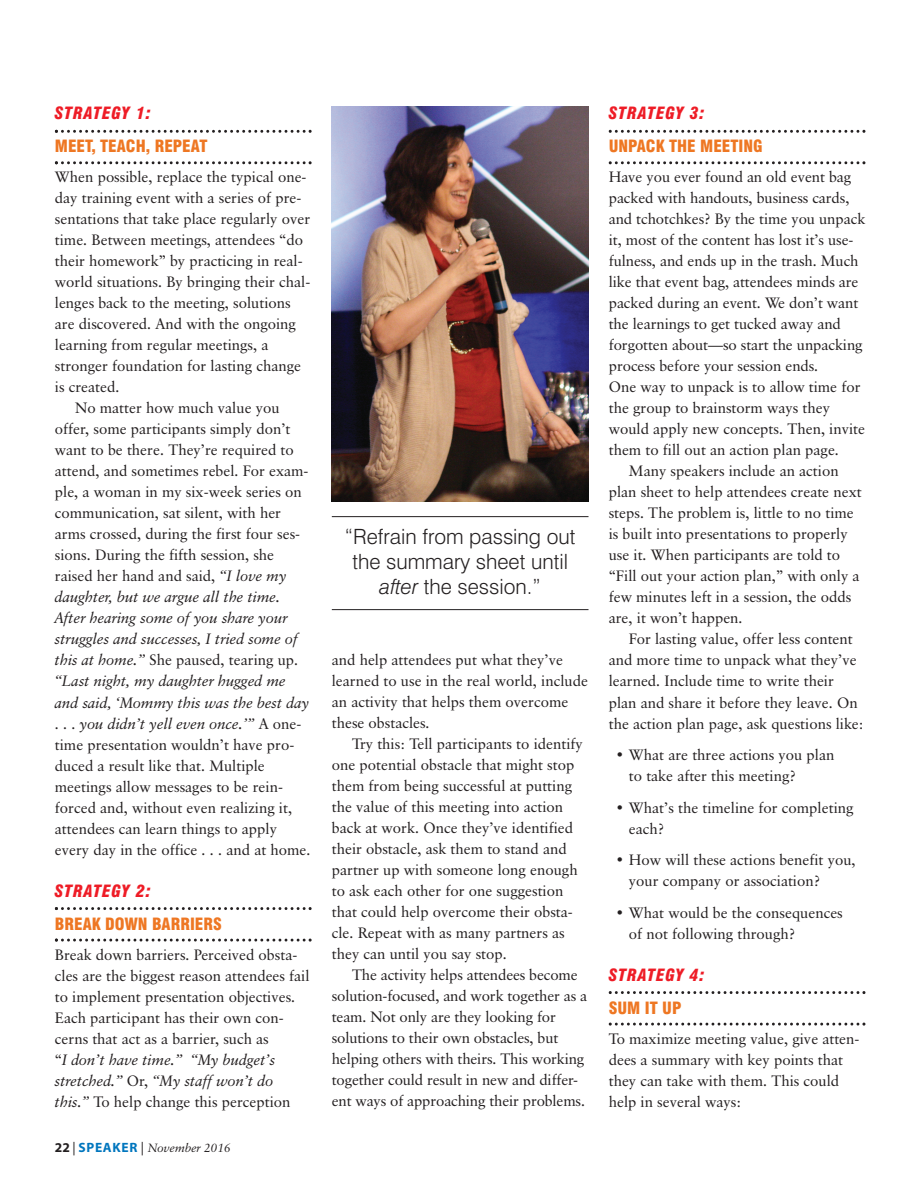
<style>
.page{position:relative;width:919px;height:1188px;background:#fff}
.page>*{position:absolute;margin:0;border:0;box-sizing:border-box;transform-origin:0 0}
.t1{font:300 21px/25.2px "Swiss 721 BT";color:#231f20;text-align:center}
.t2{font:900 condensed 16.5px "Swiss 721 BT";color:#ee7723}
.t3{font:italic 900 condensed 16.5px "Swiss 721 BT";letter-spacing:.05em;color:#ee1c26}
.t4{font:15px/21px "Classical Garamond BT";color:#231f20}
.t5{font:italic 15px "Classical Garamond BT";color:#231f20}
.t6{font:italic 12px "Classical Garamond BT";color:#231f20}
.s1{font-style:italic}
.s2{font-style:normal}
.s3{font-family:"Myriad Pro";font-weight:700;font-style:normal;font-size:13.5px}
.s4{font-family:"Myriad Pro";font-style:normal;font-size:13.5px}
.s5{font-family:"Myriad Pro";font-weight:700;font-style:normal;font-size:13.5px;color:#0076be}
</style>
<div class="page">
<svg style="left:55px;top:130px;width:256px;height:3px"></svg>
<svg style="left:55px;top:161px;width:256px;height:3px"></svg>
<svg style="left:55px;top:907px;width:256px;height:3px"></svg>
<svg style="left:55px;top:938px;width:256px;height:3px"></svg>
<svg style="left:608px;top:130px;width:257px;height:3px"></svg>
<svg style="left:608px;top:161px;width:257px;height:3px"></svg>
<svg style="left:608px;top:991px;width:257px;height:3px"></svg>
<svg style="left:608px;top:1022px;width:257px;height:3px"></svg>
<img style="left:332px;top:107px;width:256px;height:394px">
<hr style="left:332px;top:516px;width:256px;height:1px;background:#231f20">
<hr style="left:332px;top:609px;width:256px;height:1px;background:#231f20">
<p class="t3" style="left:55px;top:107px;width:97px">STRATEGY 1:</p>
<p class="t2" style="left:55px;top:140px;width:154px">MEET, TEACH, REPEAT</p>
<p class="t4" style="left:55px;top:168px;width:253px">When possible, replace the typical one-</p>
<p class="t4" style="left:55px;top:189px;width:248px">day training event with a series of pre-</p>
<p class="t4" style="left:55px;top:210px;width:257px">sentations that take place regularly over</p>
<p class="t4" style="left:55px;top:231px;width:250px">time. Between meetings, attendees “do</p>
<p class="t4" style="left:55px;top:252px;width:249px">their homework” by practicing in real-</p>
<p class="t4" style="left:55px;top:273px;width:257px">world situations. By bringing their chal-</p>
<p class="t4" style="left:55px;top:294px;width:237px">lenges back to the meeting, solutions</p>
<p class="t4" style="left:55px;top:315px;width:242px">are discovered. And with the ongoing</p>
<p class="t4" style="left:55px;top:336px;width:215px">learning from regular meetings, a</p>
<p class="t4" style="left:55px;top:357px;width:248px">stronger foundation for lasting change</p>
<p class="t4" style="left:55px;top:378px;width:66px">is created.</p>
<p class="t4" style="left:75px;top:399px;width:206px">No matter how much value you</p>
<p class="t4" style="left:55px;top:420px;width:237px">offer, some participants simply don’t</p>
<p class="t4" style="left:55px;top:441px;width:240px">want to be there. They’re required to</p>
<p class="t4" style="left:55px;top:462px;width:255px">attend, and sometimes rebel. For exam-</p>
<p class="t4" style="left:55px;top:483px;width:248px">ple, a woman in my six-week series on</p>
<p class="t4" style="left:55px;top:504px;width:228px">communication, sat silent, with her</p>
<p class="t4" style="left:55px;top:525px;width:247px">arms crossed, during the first four ses-</p>
<p class="t4" style="left:55px;top:546px;width:221px">sions. During the fifth session, she</p>
<p class="t4" style="left:55px;top:567px;width:233px">raised her hand and said, <span class="s1">“I love my</span></p>
<p class="t5" style="left:55px;top:592px;width:227px">daughter, but we argue all the time.</p>
<p class="t5" style="left:55px;top:613px;width:234px">After hearing some of you share your</p>
<p class="t5" style="left:55px;top:634px;width:244px">struggles and successes, I tried some of</p>
<p class="t4" style="left:55px;top:651px;width:245px"><span class="s1">this at home.”</span> She paused, tearing up.</p>
<p class="t5" style="left:55px;top:676px;width:232px">“Last night, my daughter hugged me</p>
<p class="t5" style="left:55px;top:697px;width:256px">and said, ‘Mommy this was the best day</p>
<p class="t5" style="left:55px;top:718px;width:248px"><span class="s2">. . .</span> you didn’t yell even once.’” <span class="s2">A one-</span></p>
<p class="t4" style="left:55px;top:735px;width:241px">time presentation wouldn’t have pro-</p>
<p class="t4" style="left:55px;top:756px;width:211px">duced a result like that. Multiple</p>
<p class="t4" style="left:55px;top:777px;width:229px">meetings allow messages to be rein-</p>
<p class="t4" style="left:55px;top:798px;width:239px">forced and, without even realizing it,</p>
<p class="t4" style="left:55px;top:819px;width:223px">attendees can learn things to apply</p>
<p class="t4" style="left:55px;top:840px;width:257px">every day in the office . . . and at home.</p>
<p class="t3" style="left:55px;top:884px;width:97px">STRATEGY 2:</p>
<p class="t2" style="left:55px;top:917px;width:168px">BREAK DOWN BARRIERS</p>
<p class="t4" style="left:55px;top:945px;width:256px">Break down barriers. Perceived obsta&shy;cles are the biggest reason attendees fail to implement presentation objectives.<br>Each participant has their own con&shy;cerns that act as a barrier, such as<br>“<span class="s1">I don’t have time.” “My budget’s stretched.”</span> Or, <span class="s1">“My staff won’t do this.”</span> To help change this perception</p>
<p class="t6" style="left:55px;top:1143px;width:177px"><span class="s3">22</span> <span class="s4">|</span> <span class="s5">SPEAKER</span> <span class="s4">|</span> November 2016</p>
<h1 class="t1" style="left:345px;top:526px;width:232px">“Refrain from passing out the summary sheet until <span class="s1">after</span> the session.”</h1>
<p class="t4" style="left:332px;top:650px;width:257px">and help attendees put what they’ve learned to use in the real world, include an activity that helps them overcome these obstacles.</p>
<p class="t4" style="left:332px;top:734px;width:252px;text-indent:20px">Try this: Tell participants to identify one potential obstacle that might stop them from being successful at putting the value of this meeting into action back at work. Once they’ve identified their obstacle, ask them to stand and partner up with someone long enough to ask each other for one suggestion that could help overcome their obsta&shy;cle. Repeat with as many partners as they can until you say stop.</p>
<p class="t4" style="left:332px;top:965px;width:257px;text-indent:20px">The activity helps attendees become solution-focused, and work together as a team. Not only are they looking for solutions to their own obstacles, but helping others with theirs. This working together could result in new and differ&shy;ent ways of approaching their problems.</p>
<p class="t3" style="left:608px;top:107px;width:97px">STRATEGY 3:</p>
<p class="t2" style="left:608px;top:140px;width:155px">UNPACK THE MEETING</p>
<p class="t4" style="left:608px;top:168px;width:244px">Have you ever found an old event bag</p>
<p class="t4" style="left:608px;top:189px;width:242px">packed with handouts, business cards,</p>
<p class="t4" style="left:608px;top:210px;width:258px">and tchotchkes? By the time you unpack</p>
<p class="t4" style="left:608px;top:231px;width:246px">it, most of the content has lost it’s use-</p>
<p class="t4" style="left:608px;top:252px;width:251px">fulness, and ends up in the trash. Much</p>
<p class="t4" style="left:608px;top:273px;width:251px">like that event bag, attendees minds are</p>
<p class="t4" style="left:608px;top:294px;width:251px">packed during an event. We don’t want</p>
<p class="t4" style="left:608px;top:315px;width:234px">the learnings to get tucked away and</p>
<p class="t4" style="left:608px;top:336px;width:255px">forgotten about—so start the unpacking</p>
<p class="t4" style="left:608px;top:357px;width:211px">process before your session ends.</p>
<p class="t4" style="left:608px;top:378px;width:253px">One way to unpack is to allow time for</p>
<p class="t4" style="left:608px;top:399px;width:223px">the group to brainstorm ways they</p>
<p class="t4" style="left:608px;top:420px;width:258px">would apply new concepts. Then, invite</p>
<p class="t4" style="left:608px;top:441px;width:232px">them to fill out an action plan page.</p>
<p class="t4" style="left:629px;top:462px;width:211px">Many speakers include an action</p>
<p class="t4" style="left:608px;top:483px;width:254px">plan sheet to help attendees create next</p>
<p class="t4" style="left:608px;top:504px;width:246px">steps. The problem is, little to no time</p>
<p class="t4" style="left:608px;top:525px;width:240px">is built into presentations to properly</p>
<p class="t4" style="left:608px;top:546px;width:233px">use it. When participants are told to</p>
<p class="t4" style="left:608px;top:567px;width:252px">“Fill out your action plan,” with only a</p>
<p class="t4" style="left:608px;top:588px;width:244px">few minutes left in a session, the odds</p>
<p class="t4" style="left:608px;top:609px;width:135px">are, it won’t happen.</p>
<p class="t4" style="left:629px;top:630px;width:225px">For lasting value, offer less content</p>
<p class="t4" style="left:608px;top:651px;width:249px">and more time to unpack what they’ve</p>
<p class="t4" style="left:608px;top:672px;width:227px">learned. Include time to write their</p>
<p class="t4" style="left:608px;top:693px;width:250px">plan and share it before they leave. On</p>
<p class="t4" style="left:608px;top:714px;width:257px">the action plan page, ask questions like:</p>
<p class="t4" style="left:629px;top:745px;width:207px;text-indent:-13px">• What are three actions you plan to take after this meeting?</p>
<p class="t4" style="left:629px;top:798px;width:226px;text-indent:-13px">• What’s the timeline for completing each?</p>
<p class="t4" style="left:629px;top:850px;width:228px;text-indent:-13px">• How will these actions benefit you, your company or association?</p>
<p class="t4" style="left:629px;top:903px;width:215px;text-indent:-14px">• What would be the consequences of not following through?</p>
<p class="t3" style="left:608px;top:968px;width:97px">STRATEGY 4:</p>
<p class="t2" style="left:608px;top:1001px;width:74px">SUM IT UP</p>
<p class="t4" style="left:608px;top:1029px;width:252px">To maximize meeting value, give atten&shy;dees a summary with key points that they can take with them. This could help in several ways:</p>
</div>
